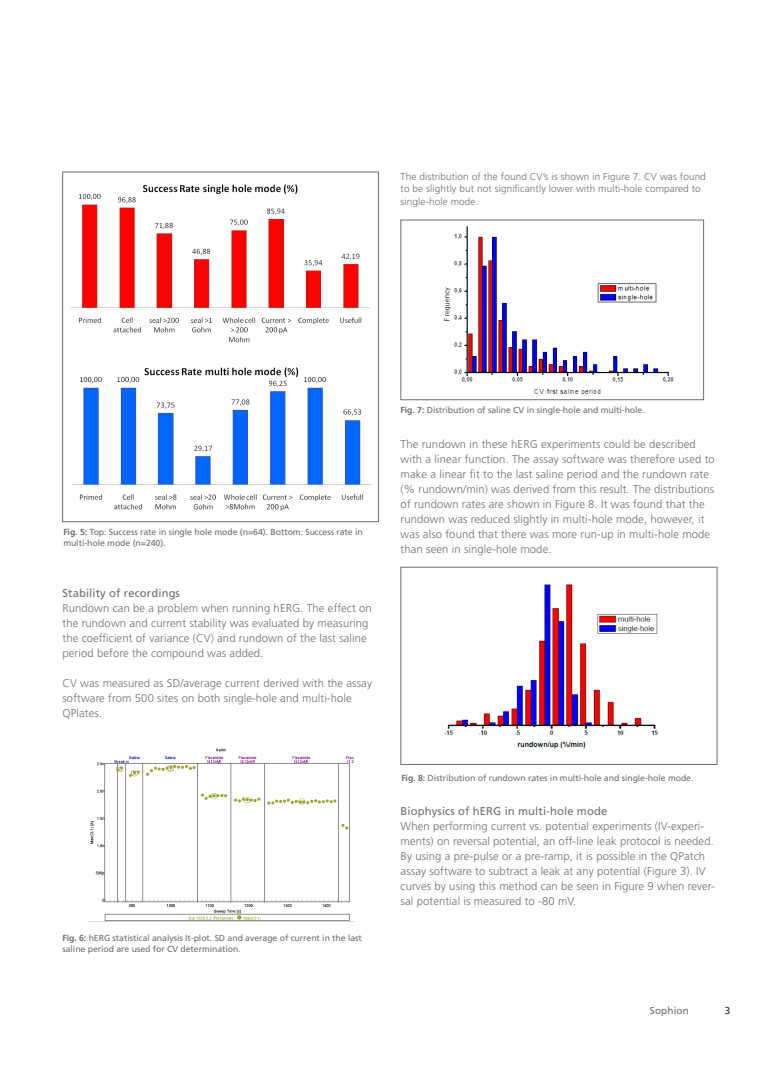
<style>
.page{position:relative;width:780px;height:1088px;background:#fff}
.page>*{position:absolute;margin:0;border:0;box-sizing:border-box;transform-origin:0 0}
.CHART_COPY{font:300 11.25px/15px "Frutiger LT Std";letter-spacing:.01em;color:#6c6d70}
.CHART_COPY-2{font:11.25px "Frutiger LT Std";letter-spacing:.01em;color:#6c6d70}
.CHART_COPY-3{font:300 10px/12.5px "Frutiger LT Std";letter-spacing:.01em;color:#6c6d70}
.FOLIO_COPY{font:10px "Frutiger LT Std";letter-spacing:.01em;color:#6c6d70}
.FOLIO_COPY-2{font:10px "Frutiger LT Std";color:#231f20}
.t1{font:8.75px/11.2px "Frutiger LT Std";letter-spacing:-.01em;color:#6c6d70}
.s1{font-weight:700}
</style>
<div class="page">
<img style="left:71px;top:184px;width:299px;height:159px">
<img style="left:72px;top:367px;width:300px;height:144px">
<img style="left:444px;top:226px;width:230px;height:169px">
<img style="left:444px;top:584px;width:214px;height:165px">
<img style="left:90px;top:748px;width:263px;height:173px">
<div style="left:62px;top:172px;width:316px;height:350px;border:1px solid #6c6d70"></div>
<div style="left:400px;top:220px;width:303px;height:180px;border:1px solid #6c6d70"></div>
<div style="left:400px;top:567px;width:317px;height:197px;border:1px solid #6c6d70"></div>
<p class="CHART_COPY-3" style="left:400px;top:170px;width:307px">The distribution of the found CV’s is shown in Figure 7. CV was found to be slightly but not significantly lower with multi-hole compared to single-hole mode.</p>
<p class="t1" style="left:63px;top:526px;width:301px"><span class="s1">Fig. 5:</span> Top: Success rate in single hole mode (n=64). Bottom: Success rate in multi-hole mode (n=240).</p>
<p class="CHART_COPY-2" style="left:62px;top:586px;width:119px">Stability of recordings</p>
<p class="CHART_COPY" style="left:62px;top:600px;width:311px">Rundown can be a problem when running hERG. The effect on the rundown and current stability was evaluated by measuring the coefficient of variance (CV) and rundown of the last saline period before the compound was added.</p>
<p class="CHART_COPY" style="left:62px;top:675px;width:311px">CV was measured as SD/average current derived with the assay software from 500 sites on both single-hole and multi-hole<br>QPlates.</p>
<p class="t1" style="left:62px;top:932px;width:301px"><span class="s1">Fig. 6:</span> hERG statistical analysis It-plot. SD and average of current in the last saline period are used for CV determination.</p>
<p class="t1" style="left:400px;top:404px;width:246px"><span class="s1">Fig. 7:</span> Distribution of saline CV in single-hole and multi-hole.</p>
<p class="CHART_COPY" style="left:400px;top:437px;width:316px">The rundown in these hERG experiments could be described with a linear function. The assay software was therefore used to make a linear fit to the last saline period and the rundown rate (% rundown/min) was derived from this result. The distributions of rundown rates are shown in Figure 8. It was found that the rundown was reduced slightly in multi-hole mode, however, it was also found that there was more run-up in multi-hole mode than seen in single-hole mode.</p>
<p class="t1" style="left:401px;top:772px;width:294px"><span class="s1">Fig. 8:</span> Distribution of rundown rates in multi-hole and single-hole mode.</p>
<p class="CHART_COPY-2" style="left:400px;top:804px;width:208px">Biophysics of hERG in multi-hole mode</p>
<p class="CHART_COPY" style="left:400px;top:819px;width:316px">When performing current vs. potential experiments (IV-experi&shy;ments) on reversal potential, an off-line leak protocol is needed.<br>By using a pre-pulse or a pre-ramp, it is possible in the QPatch assay software to subtract a leak at any potential (Figure 3). IV curves by using this method can be seen in Figure 9 when rever&shy;sal potential is measured to -80 mV.</p>
<p class="FOLIO_COPY" style="left:650px;top:1004px;width:40px">Sophion</p>
<p class="FOLIO_COPY-2" style="left:724px;top:1004px;width:7px">3</p>
</div>
